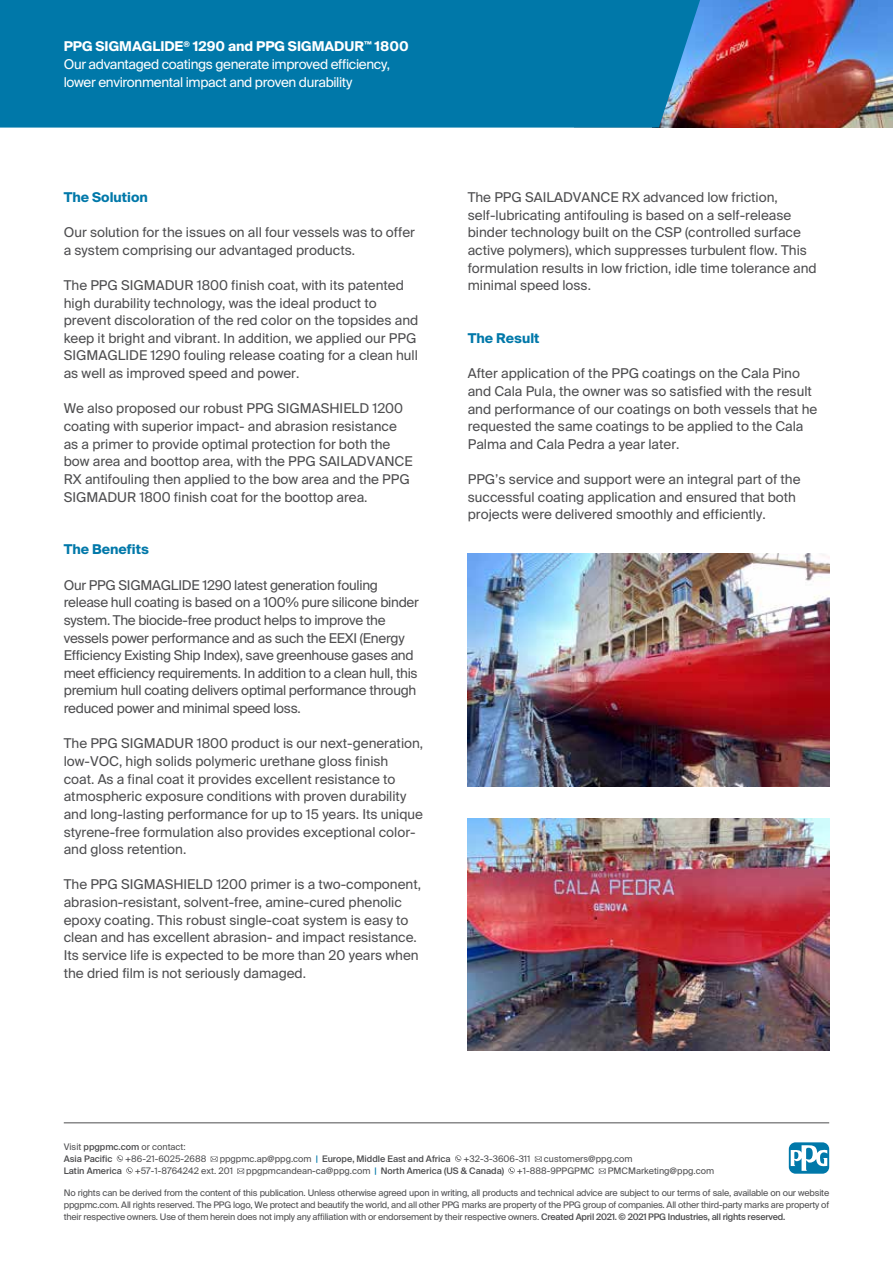
<style>
.page{position:relative;width:893px;height:1263px;background:#fff}
.page>*{position:absolute;margin:0;border:0;box-sizing:border-box;transform-origin:0 0}
.t1{font:13.5px/17.7px "Suisse Intl";color:#4d4d4f}
.t2{font:13.5px/17.7px "Suisse Intl";letter-spacing:-.02em;color:#4d4d4f}
.t3{font:13.5px/18px "Suisse Intl";letter-spacing:-.025em;color:#fff}
.t4{font:700 13.5px "Suisse Intl";color:#0078a9}
.t5{font:9px/12px "Suisse Intl";color:#4d4d4f;text-align:justify}
.t6{font:500 9px/12px "Suisse Intl";color:#4d4d4f}
.s1{font-weight:700}
.s2{font-weight:400}
.s3{color:#0078a9}
.s4{font-weight:500;color:#0078a9}
.s5{font-weight:500}
</style>
<div class="page">
<img style="left:700px;top:0;width:193px;height:128px">
<svg style="left:211px;top:1156px;width:7px;height:6px"></svg>
<svg style="left:455px;top:1155px;width:6px;height:7px"></svg>
<svg style="left:535px;top:1156px;width:7px;height:6px"></svg>
<svg style="left:117px;top:1155px;width:16px;height:19px"></svg>
<svg style="left:237px;top:1168px;width:7px;height:6px"></svg>
<svg style="left:508px;top:1167px;width:7px;height:7px"></svg>
<svg style="left:599px;top:1168px;width:7px;height:6px"></svg>
<hr style="left:64px;top:1122px;width:765px;height:1px;background:#4d4d4f">
<div style="left:0;top:0;width:700px;height:128px;background:#0078a9"></div>
<svg style="left:789px;top:1142px;width:40px;height:32px"></svg>
<svg style="left:791px;top:1144px;width:36px;height:27px"></svg>
<img style="left:468px;top:554px;width:361px;height:232px">
<img style="left:468px;top:819px;width:361px;height:232px">
<p class="t3" style="left:64px;top:37px;width:346px"><span class="s1">PPG SIGMAGLIDE</span><sup>®</sup> <span class="s1">1290 and PPG SIGMADUR</span><sup>™</sup> <span class="s1">1800<br></span>Our advantaged coatings generate improved efficiency, lower environmental impact and proven durability</p>
<p class="t4" style="left:64px;top:189px;width:86px">The Solution</p>
<p class="t1" style="left:64px;top:223px;width:353px">Our solution for the issues on all four vessels was to offer a system comprising our advantaged products.</p>
<p class="t1" style="left:64px;top:276px;width:356px">The PPG SIGMADUR 1800 finish coat, with its patented high durability technology, was the ideal product to prevent discoloration of the red color on the topsides and keep it bright and vibrant. In addition, we applied our PPG SIGMAGLIDE 1290 fouling release coating for a clean hull as well as improved speed and power.</p>
<p class="t1" style="left:64px;top:400px;width:350px">We also proposed our robust PPG SIGMASHIELD 1200 coating with superior impact- and abrasion resistance as a primer to provide optimal protection for both the bow area and boottop area, with the PPG SAILADVANCE RX antifouling then applied to the bow area and the PPG SIGMADUR 1800 finish coat for the boottop area.</p>
<p class="t4" style="left:64px;top:542px;width:87px">The Benefits</p>
<p class="t2" style="left:64px;top:576px;width:357px">Our PPG SIGMAGLIDE 1290 latest generation fouling release hull coating is based on a 100% pure silicone binder system. The biocide-free product helps to improve the vessels power performance and as such the EEXI (Energy Efficiency Existing Ship Index), save greenhouse gases and meet efficiency requirements. In addition to a clean hull, this premium hull coating delivers optimal performance through reduced power and minimal speed loss.</p>
<p class="t1" style="left:64px;top:735px;width:361px">The PPG SIGMADUR 1800 product is our next-generation, low-VOC, high solids polymeric urethane gloss finish<br>coat. As a final coat it provides excellent resistance to atmospheric exposure conditions with proven durability and long-lasting performance for up to 15 years. Its unique styrene-free formulation also provides exceptional color&shy;and gloss retention.</p>
<p class="t1" style="left:64px;top:876px;width:359px">The PPG SIGMASHIELD 1200 primer is a two-component, abrasion-resistant, solvent-free, amine-cured phenolic epoxy coating. This robust single-coat system is easy to clean and has excellent abrasion- and impact resistance.<br>Its service life is expected to be more than 20 years when the dried film is not seriously damaged.</p>
<p class="t1" style="left:468px;top:188px;width:350px">The PPG SAILADVANCE RX advanced low friction, self-lubricating antifouling is based on a self-release binder technology built on the CSP (controlled surface active polymers), which suppresses turbulent flow. This formulation results in low friction, idle time tolerance and minimal speed loss.</p>
<p class="t4" style="left:468px;top:330px;width:73px">The Result</p>
<p class="t1" style="left:468px;top:365px;width:351px">After application of the PPG coatings on the Cala Pino and Cala Pula, the owner was so satisfied with the result and performance of our coatings on both vessels that he requested the same coatings to be applied to the Cala Palma and Cala Pedra a year later.</p>
<p class="t1" style="left:468px;top:470px;width:334px">PPG’s service and support were an integral part of the successful coating application and ensured that both projects were delivered smoothly and efficiently.</p>
<p class="t6" style="left:64px;top:1140px;width:123px"><span class="s2">Visit</span> ppgpmc.com <span class="s2">or contact:<br></span>Asia Pacific</p>
<p class="t5" style="left:125px;top:1152px;width:83px">+86-21-6025-2688</p>
<p class="t6" style="left:220px;top:1152px;width:233px"><span class="s2">ppgpmc.ap@ppg.com</span> <span class="s3">|</span> Europe, Middle East and Africa</p>
<p class="t5" style="left:463px;top:1152px;width:69px">+32-3-3606-311</p>
<p class="t5" style="left:544px;top:1152px;width:90px">customers@ppg.com</p>
<p class="t6" style="left:64px;top:1164px;width:60px">Latin America</p>
<p class="t5" style="left:135px;top:1164px;width:100px">+57-1-8764242 ext. 201</p>
<p class="t5" style="left:246px;top:1164px;width:259px">ppgpmcandean-ca@ppg.com <span class="s4">|</span> <span class="s5">North America (US &amp; Canada)</span></p>
<p class="t5" style="left:517px;top:1164px;width:79px">+1-888-9PPGPMC</p>
<p class="t5" style="left:608px;top:1164px;width:108px">PMCMarketing@ppg.com</p>
<p class="t5" style="left:64px;top:1187px;width:767px">No rights can be derived from the content of this publication. Unless otherwise agreed upon in writing, all products and technical advice are subject to our terms of sale, available on our website ppgpmc.com. All rights reserved. The PPG logo, We protect and beautify the world, and all other PPG marks are property of the PPG group of companies. All other third-party marks are property of their respective owners. Use of them herein does not imply any affiliation with or endorsement by their respective owners. <span class="s5">Created April 2021. © 2021 PPG Industries, all rights reserved.</span></p>
</div>
